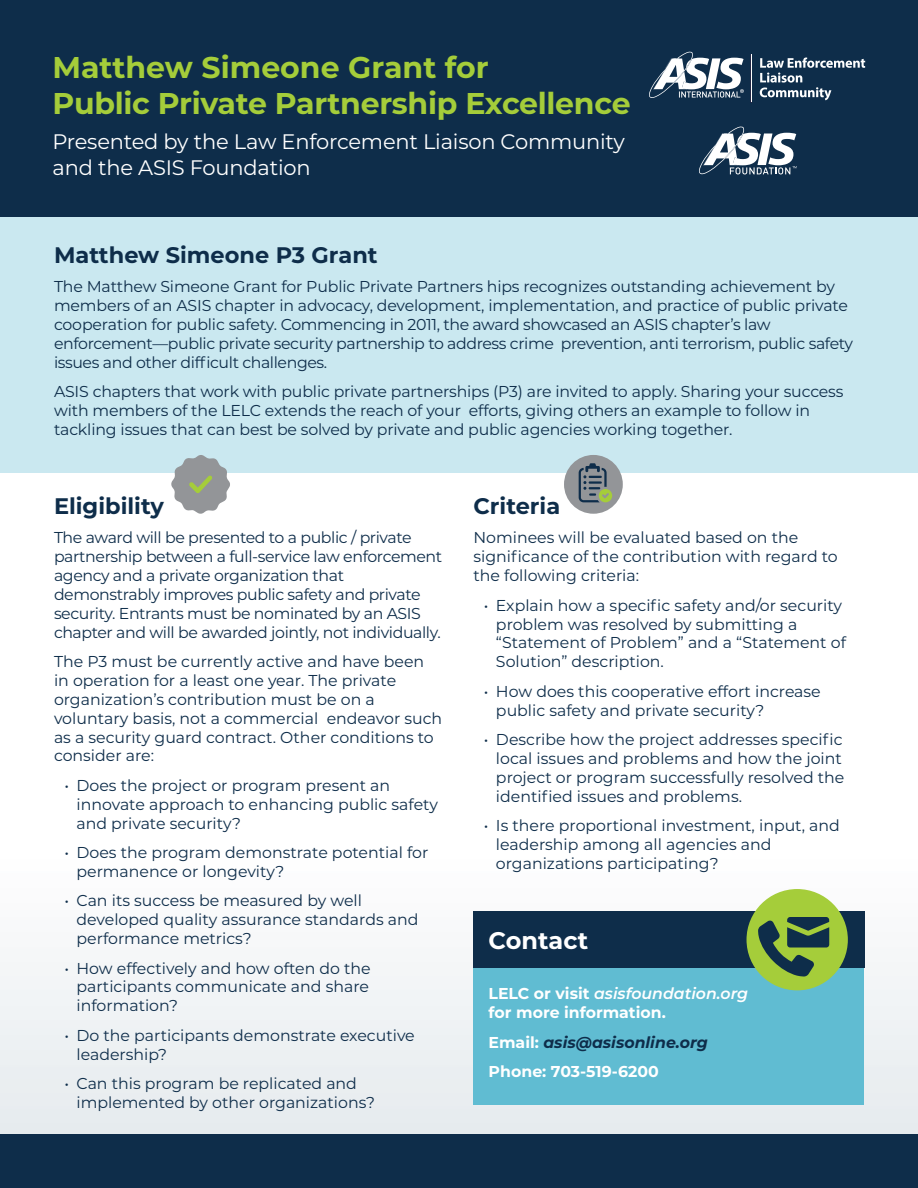
<style>
.page{position:relative;width:918px;height:1188px;background:#fff}
.page>*{position:absolute;margin:0;border:0;box-sizing:border-box;transform-origin:0 0}
.t1{font:700 30px/36px "Montserrat";letter-spacing:-.01em;color:#a5cd3a}
.t2{font:700 24px "Montserrat";color:#fff}
.t3{font:700 22.5px "Montserrat";color:#0e2d4a}
.t4{font:21px/25.2px "Montserrat";letter-spacing:-.01em;color:#fff}
.t5{font:15.75px/18.9px "Montserrat";letter-spacing:-.01em;color:#0e2d4a}
.t6{font:700 15.75px/18.9px "Montserrat";color:#fff}
.s1{font-weight:600;font-style:italic}
.s2{font-style:italic;color:#0e2d4a}
</style>
<div class="page">
<div style="left:0;top:212px;width:918px;height:261px;background:#cae8f0"></div>
<div style="left:0;top:817px;width:918px;height:332px;background:linear-gradient(to right,#f3f5f7,#f5f7f8)"></div>
<div style="left:0;top:0;width:918px;height:216px;background:#0e2d4a"></div>
<div style="left:0;top:1134px;width:918px;height:54px;background:#0e2d4a"></div>
<hr style="left:751px;top:55px;width:1px;height:47px;background:#fff">
<svg style="left:649px;top:52px;width:95px;height:46px"></svg>
<svg style="left:760px;top:58px;width:105px;height:42px"></svg>
<svg style="left:699px;top:126px;width:98px;height:48px"></svg>
<div style="left:473px;top:912px;width:391px;height:193px;background:#60bcd2"></div>
<div style="left:473px;top:912px;width:392px;height:56px;background:#0e2d4a"></div>
<div style="left:747px;top:889px;width:101px;height:101px;background:#a5cd3a;border-radius:50%"></div>
<svg style="left:758px;top:917px;width:71px;height:60px"></svg>
<div style="left:564px;top:455px;width:59px;height:59px;background:#939598;border-radius:50%"></div>
<svg style="left:579px;top:463px;width:33px;height:39px"></svg>
<svg style="left:171px;top:455px;width:59px;height:59px"></svg>
<h1 class="t1" style="left:52px;top:48px;width:580px">Matthew Simeone Grant for<br>Public Private Partnership Excellence</h1>
<h3 class="t4" style="left:52px;top:129px;width:574px">Presented by the Law Enforcement Liaison Community and the ASIS Foundation</h3>
<h3 class="t3" style="left:54px;top:238px;width:325px">Matthew Simeone P3 Grant</h3>
<p class="t5" style="left:54px;top:277px;width:801px">The Matthew Simeone Grant for Public Private Partners hips recognizes outstanding achievement by members of an ASIS chapter in advocacy, development, implementation, and practice of public private cooperation for public safety. Commencing in 2011, the award showcased an ASIS chapter’s law enforcement—public private security partnership to address crime prevention, anti terrorism, public safety issues and other difficult challenges.</p>
<p class="t5" style="left:54px;top:382px;width:791px">ASIS chapters that work with public private partnerships (P3) are invited to apply. Sharing your success with members of the LELC extends the reach of your efforts, giving others an example to follow in tackling issues that can best be solved by private and public agencies working together.</p>
<h3 class="t3" style="left:54px;top:489px;width:112px">Eligibility</h3>
<p class="t5" style="left:54px;top:527px;width:390px">The award will be presented to a public / private partnership between a full-service law enforcement agency and a private organization that demonstrably improves public safety and private security. Entrants must be nominated by an ASIS chapter and will be awarded jointly, not individually.</p>
<p class="t5" style="left:54px;top:651px;width:390px">The P3 must be currently active and have been in operation for a least one year. The private organization’s contribution must be on a voluntary basis, not a commercial endeavor such as a security guard contract. Other conditions to consider are:</p>
<p class="t5" style="left:77px;top:775px;width:363px;text-indent:-12px">• Does the project or program present an innovate approach to enhancing public safety and private security?</p>
<p class="t5" style="left:77px;top:842px;width:353px;text-indent:-12px">• Does the program demonstrate potential for permanence or longevity?</p>
<p class="t5" style="left:77px;top:891px;width:344px;text-indent:-12px">• Can its success be measured by well developed quality assurance standards and performance metrics?</p>
<p class="t5" style="left:77px;top:958px;width:296px;text-align:justify;text-indent:-12px">• How effectively and how often do the participants communicate and share information?</p>
<p class="t5" style="left:77px;top:1025px;width:340px;text-indent:-12px">• Do the participants demonstrate executive leadership?</p>
<p class="t5" style="left:77px;top:1074px;width:300px;text-indent:-12px">• Can this program be replicated and implemented by other organizations?</p>
<h3 class="t3" style="left:473px;top:490px;width:88px">Criteria</h3>
<p class="t5" style="left:473px;top:528px;width:366px">Nominees will be evaluated based on the significance of the contribution with regard to the following criteria:</p>
<p class="t5" style="left:496px;top:595px;width:352px;text-indent:-12px">• Explain how a specific safety and/or security problem was resolved by submitting a “Statement of Problem” and a “Statement of Solution” description.</p>
<p class="t5" style="left:496px;top:681px;width:326px;text-indent:-12px">• How does this cooperative effort increase public safety and private security?</p>
<p class="t5" style="left:496px;top:729px;width:350px;text-indent:-12px">• Describe how the project addresses specific local issues and problems and how the joint project or program successfully resolved the identified issues and problems.</p>
<p class="t5" style="left:496px;top:816px;width:345px;text-indent:-12px">• Is there proportional investment, input, and leadership among all agencies and organizations participating?</p>
<h2 class="t2" style="left:489px;top:923px;width:101px">Contact</h2>
<p class="t6" style="left:489px;top:984px;width:261px">LELC or visit <span class="s1">asisfoundation.org </span>for more information.</p>
<p class="t6" style="left:489px;top:1027px;width:221px;line-height:29.4px">Email: <span class="s2">asis@asisonline.org<br></span>Phone: 703-519-6200</p>
</div>
